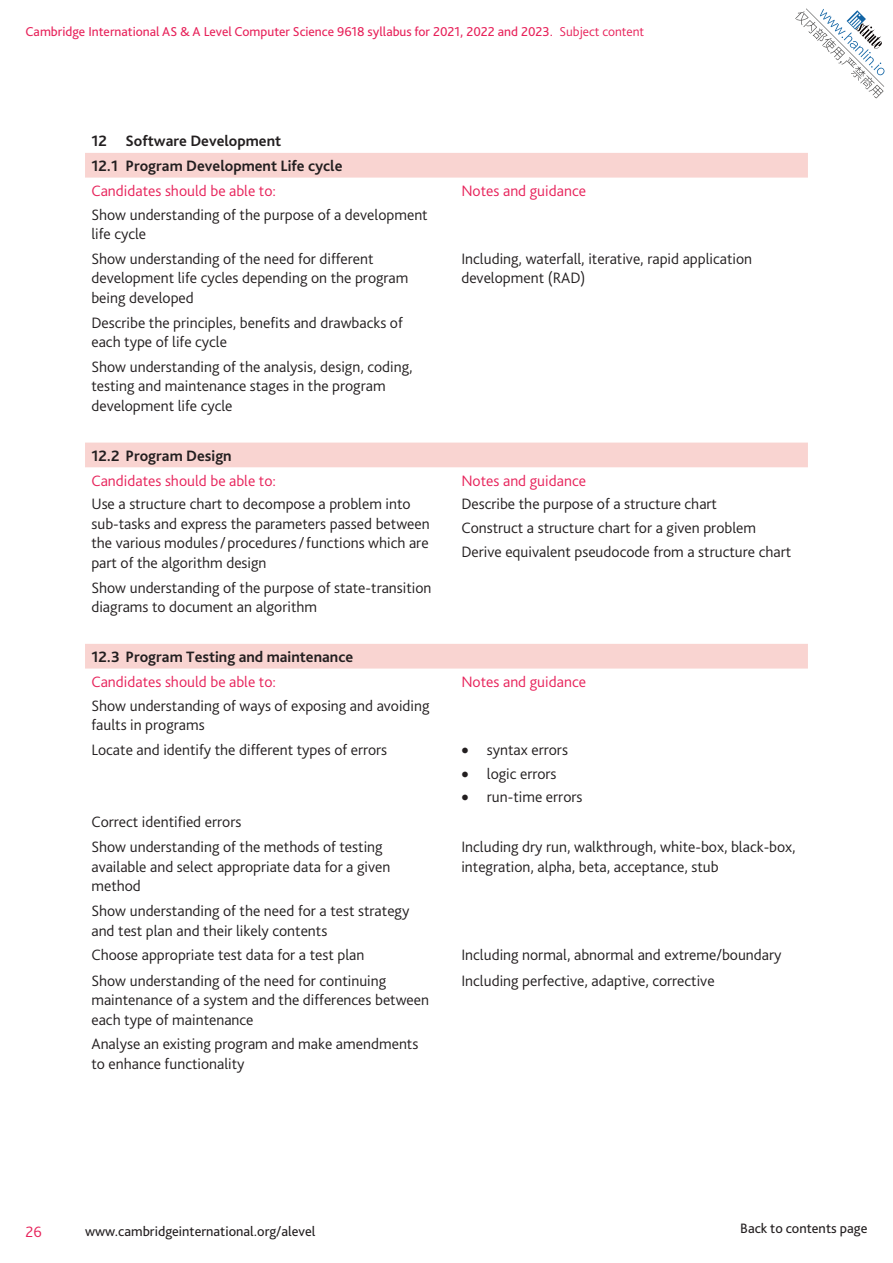
<style>
.page{position:relative;width:893px;height:1263px;background:#fff}
.page>*{position:absolute;margin:0;border:0;box-sizing:border-box;transform-origin:0 0}
.t1{font:300 15.75px/19.5px "Bliss Pro";color:#231f20}
.t2{font:300 15.75px "Bliss Pro";color:#e7225a}
.t3{font:700 15.75px/25.3px "Bliss Pro";color:#231f20}
.t4{font:14.25px "Bliss Pro";color:#231f20}
.t5{font:13.5px "Bliss Pro";color:#e7225a}
.s1{font-weight:300}
</style>
<div class="page">
<svg style="left:85px;top:153px;width:723px;height:515px"></svg>
<svg style="left:795px;top:9px;width:89px;height:89px"></svg>
<p class="t5" style="left:26px;top:23px;width:620px">Cambridge International AS &amp; A Level Computer Science 9618 syllabus for 2021, 2022 and 2023. <span class="s1">Subject content</span></p>
<p class="t3" style="left:91px;top:128px;width:253px">12 Software Development<br>12.1 Program Development Life cycle</p>
<p class="t2" style="left:91px;top:181px;width:186px">Candidates should be able to:</p>
<p class="t1" style="left:91px;top:205px;width:338px">Show understanding of the purpose of a development life cycle</p>
<p class="t2" style="left:461px;top:181px;width:126px">Notes and guidance</p>
<p class="t1" style="left:91px;top:249px;width:319px">Show understanding of the need for different development life cycles depending on the program being developed</p>
<p class="t1" style="left:461px;top:249px;width:292px">Including, waterfall, iterative, rapid application development (RAD)</p>
<p class="t1" style="left:91px;top:313px;width:313px">Describe the principles, benefits and drawbacks of each type of life cycle</p>
<p class="t1" style="left:91px;top:357px;width:323px">Show understanding of the analysis, design, coding, testing and maintenance stages in the program development life cycle</p>
<p class="t3" style="left:91px;top:443px;width:142px">12.2 Program Design</p>
<p class="t2" style="left:91px;top:471px;width:186px">Candidates should be able to:</p>
<p class="t1" style="left:91px;top:494px;width:340px">Use a structure chart to decompose a problem into sub-tasks and express the parameters passed between the various modules/procedures/functions which are part of the algorithm design</p>
<p class="t2" style="left:461px;top:471px;width:126px">Notes and guidance</p>
<p class="t1" style="left:461px;top:492px;width:331px;line-height:23.7px">Describe the purpose of a structure chart<br>Construct a structure chart for a given problem<br>Derive equivalent pseudocode from a structure chart</p>
<p class="t1" style="left:91px;top:578px;width:342px">Show understanding of the purpose of state-transition diagrams to document an algorithm</p>
<p class="t3" style="left:91px;top:644px;width:263px">12.3 Program Testing and maintenance</p>
<p class="t2" style="left:91px;top:672px;width:186px">Candidates should be able to:</p>
<p class="t1" style="left:91px;top:696px;width:340px">Show understanding of ways of exposing and avoiding faults in programs</p>
<p class="t2" style="left:461px;top:672px;width:126px">Notes and guidance</p>
<p class="t1" style="left:91px;top:740px;width:297px">Locate and identify the different types of errors</p>
<p class="t1" style="left:461px;top:740px;width:108px">• syntax errors</p>
<p class="t1" style="left:461px;top:764px;width:97px">• logic errors</p>
<p class="t1" style="left:461px;top:787px;width:123px">• run-time errors</p>
<p class="t1" style="left:91px;top:809px;width:293px;line-height:25.3px">Correct identified errors<br>Show understanding of the methods of testing</p>
<p class="t1" style="left:91px;top:857px;width:300px">available and select appropriate data for a given method</p>
<p class="t1" style="left:461px;top:837px;width:336px">Including dry run, walkthrough, white-box, black-box, integration, alpha, beta, acceptance, stub</p>
<p class="t1" style="left:91px;top:901px;width:319px">Show understanding of the need for a test strategy and test plan and their likely contents</p>
<p class="t1" style="left:91px;top:945px;width:274px">Choose appropriate test data for a test plan</p>
<p class="t1" style="left:461px;top:945px;width:322px">Including normal, abnormal and extreme/boundary</p>
<p class="t1" style="left:91px;top:971px;width:339px">Show understanding of the need for continuing maintenance of a system and the differences between each type of maintenance</p>
<p class="t1" style="left:461px;top:971px;width:255px">Including perfective, adaptive, corrective</p>
<p class="t1" style="left:91px;top:1034px;width:328px">Analyse an existing program and make amendments to enhance functionality</p>
<p class="t2" style="left:26px;top:1222px;width:18px">26</p>
<p class="t4" style="left:85px;top:1222px;width:232px">www.cambridgeinternational.org/alevel</p>
<p class="t4" style="left:740px;top:1219px;width:129px">Back to contents page</p>
</div>
